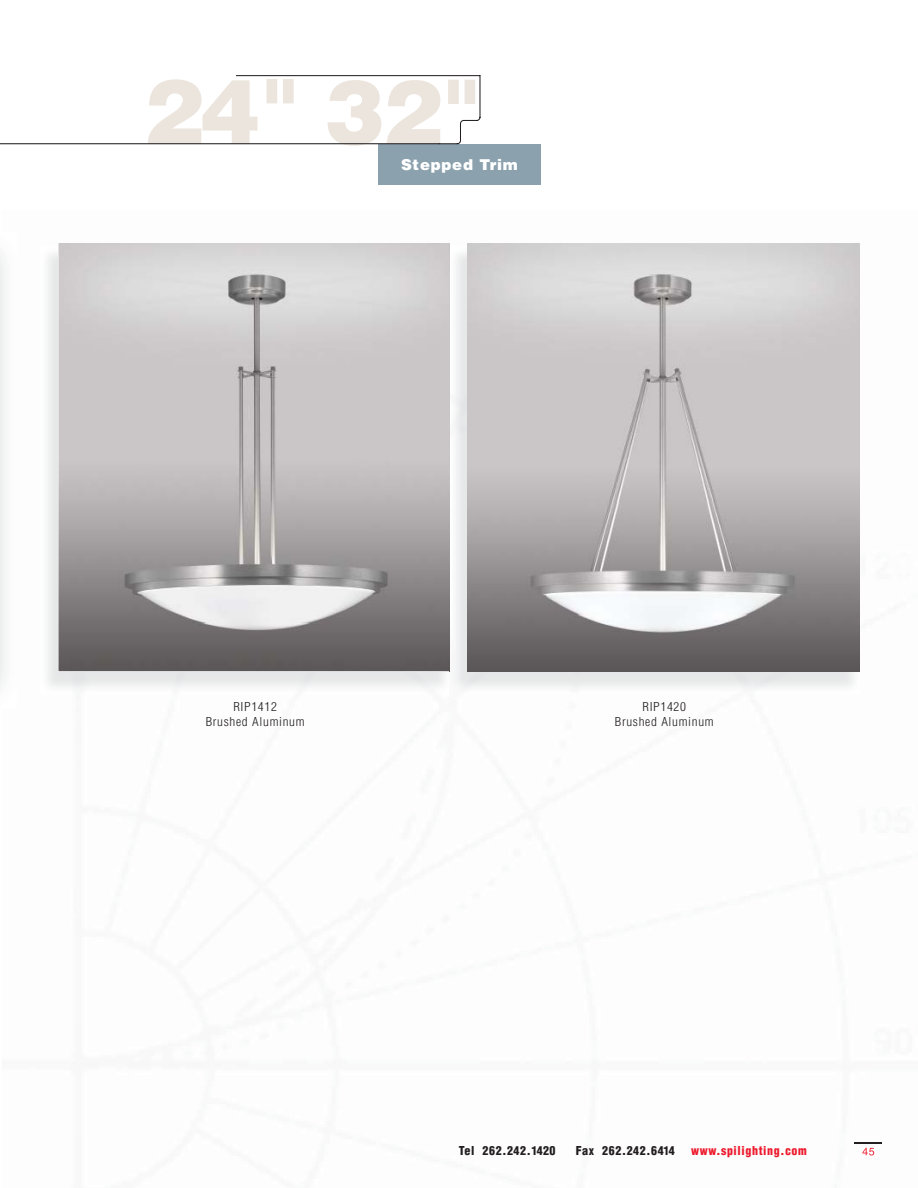
<style>
.page{position:relative;width:918px;height:1188px;background:#fff}
.page>*{position:absolute;margin:0;border:0;box-sizing:border-box;transform-origin:0 0}
.t1{font:900 90px "Helvetica";color:#ece5dd}
.t2{font:900 15px "Helvetica";letter-spacing:.05em;color:#fff}
.t3{font:300 condensed 12px/14.4px "Helvetica";letter-spacing:.05em;color:#231f20;text-align:center;scale:1.1 1}
.t4{font:900 condensed 12px "Helvetica";letter-spacing:.05em;color:#231f20}
.t5{font:900 condensed 12px "Helvetica";letter-spacing:.05em;color:#ed1b2e}
</style>
<div class="page">
<div style="left:379px;top:144px;width:162px;height:40px;background:#8ba1ae"></div>
<svg style="left:235px;top:75px;width:246px;height:69px"></svg>
<hr style="left:0;top:143px;width:439px;height:1px;background:#231f20">
<img style="left:47px;top:246px;width:44px;height:444px">
<img style="left:59px;top:243px;width:391px;height:428px">
<img style="left:454px;top:246px;width:406px;height:444px">
<img style="left:449px;top:246px;width:1px;height:425px">
<img style="left:468px;top:243px;width:391px;height:428px">
<svg style="left:855px;top:1143px;width:27px;height:13px"></svg>
<h1 class="t1" style="left:143px;top:79px;width:343px">24" 32"</h1>
<p class="t2" style="left:401px;top:159px;width:118px">Stepped Trim</p>
<p class="t3" style="left:206px;top:701px;width:91px">RIP1412<br>Brushed Aluminum</p>
<p class="t3" style="left:615px;top:701px;width:91px">RIP1420<br>Brushed Aluminum</p>
<p class="t4" style="left:459px;top:1146px;width:98px">Tel 262.242.1420</p>
<p class="t4" style="left:576px;top:1146px;width:101px">Fax 262.242.6414</p>
<p class="t5" style="left:691px;top:1146px;width:117px">www.spilighting.com</p>
</div>
